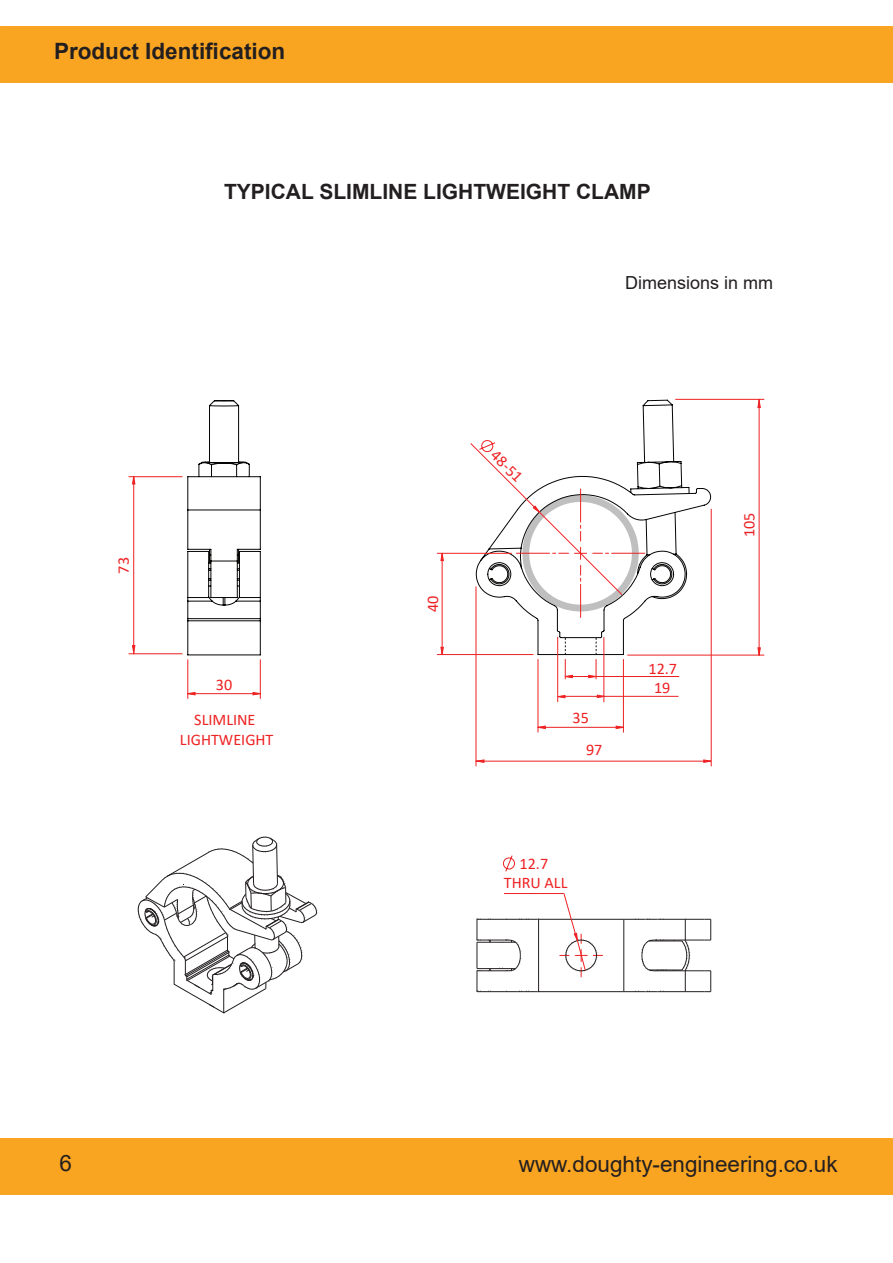
<style>
.page{position:relative;width:893px;height:1263px;background:#fff}
.page>*{position:absolute;margin:0;border:0;box-sizing:border-box;transform-origin:0 0}
.t1{font:22.5px "Arial";color:#231f20}
.t2{font:700 22.5px "Arial";color:#231f20}
.t3{font:700 21px "Arial";color:#231f20}
.t4{font:18px "Arial";color:#231f20}
.t5{font:16.2px/19.4px "Calibri";color:#ee2123;text-align:center}
.t6{font:16.2px "Calibri";color:#ec2326}
</style>
<div class="page">
<div style="left:0;top:1138px;width:893px;height:57px;background:#faa521"></div>
<div style="left:0;top:26px;width:893px;height:56px;background:#faa521"></div>
<svg style="left:187px;top:400px;width:74px;height:256px"></svg>
<hr style="left:187px;top:660px;width:1px;height:38px;background:#ee2123">
<hr style="left:260px;top:660px;width:1px;height:38px;background:#ee2123">
<svg style="left:187px;top:691px;width:74px;height:5px"></svg>
<hr style="left:129px;top:476px;width:53px;height:1px;background:#ee2123">
<hr style="left:129px;top:653px;width:53px;height:1px;background:#ee2123">
<hr style="left:133px;top:477px;width:1px;height:177px;background:#ee2123">
<svg style="left:131px;top:645px;width:5px;height:9px"></svg>
<svg style="left:131px;top:476px;width:5px;height:9px"></svg>
<svg style="left:137px;top:836px;width:180px;height:178px"></svg>
<svg style="left:475px;top:399px;width:236px;height:256px"></svg>
<hr style="left:596px;top:676px;width:83px;height:1px;background:#ee2123">
<hr style="left:437px;top:654px;width:96px;height:1px;background:#ee2123">
<hr style="left:437px;top:553px;width:74px;height:1px;background:#ee2123">
<hr style="left:623px;top:659px;width:1px;height:73px;background:#ee2123">
<hr style="left:538px;top:659px;width:1px;height:73px;background:#ee2123">
<svg style="left:470px;top:440px;width:175px;height:177px"></svg>
<svg style="left:564px;top:637px;width:33px;height:42px"></svg>
<svg style="left:440px;top:552px;width:4px;height:103px"></svg>
<svg style="left:537px;top:725px;width:87px;height:4px"></svg>
<hr style="left:557px;top:637px;width:1px;height:65px;background:#ec2326">
<hr style="left:603px;top:637px;width:1px;height:65px;background:#ec2326">
<hr style="left:564px;top:696px;width:114px;height:1px;background:#ec2326">
<svg style="left:557px;top:694px;width:49px;height:5px"></svg>
<hr style="left:628px;top:655px;width:136px;height:1px;background:#ee2123">
<hr style="left:676px;top:399px;width:88px;height:1px;background:#ee2123">
<hr style="left:759px;top:399px;width:1px;height:256px;background:#ee2123">
<svg style="left:757px;top:399px;width:4px;height:9px"></svg>
<svg style="left:757px;top:647px;width:4px;height:9px"></svg>
<hr style="left:476px;top:587px;width:1px;height:179px;background:#ee2123">
<hr style="left:711px;top:509px;width:1px;height:257px;background:#ee2123">
<hr style="left:476px;top:761px;width:234px;height:1px;background:#ee2123">
<svg style="left:703px;top:759px;width:9px;height:4px"></svg>
<svg style="left:476px;top:759px;width:9px;height:4px"></svg>
<svg style="left:502px;top:855px;width:13px;height:17px"></svg>
<svg style="left:477px;top:893px;width:234px;height:99px"></svg>
<p class="t2" style="left:54px;top:36px;width:233px">Product Identification</p>
<p class="t3" style="left:224px;top:177px;width:428px">TYPICAL SLIMLINE LIGHTWEIGHT CLAMP</p>
<p class="t5" style="left:113px;top:573px;width:18px;rotate:-90deg">73</p>
<p class="t5" style="left:216px;top:674px;width:18px">30</p>
<p class="t5" style="left:180px;top:710px;width:95px">SLIMLINE<br>LIGHTWEIGHT</p>
<p class="t4" style="left:625px;top:270px;width:150px">Dimensions in mm</p>
<p class="t5" style="left:423px;top:612px;width:18px;rotate:-90deg">40</p>
<p class="t5" style="left:501px;top:445px;width:39px;rotate:45deg">48-51</p>
<p class="t5" style="left:572px;top:708px;width:18px">35</p>
<p class="t5" style="left:586px;top:739px;width:18px">97</p>
<p class="t5" style="left:504px;top:853px;width:65px">12.7<br>THRU ALL</p>
<p class="t5" style="left:648px;top:658px;width:30px">12.7</p>
<p class="t6" style="left:654px;top:676px;width:18px">19</p>
<p class="t5" style="left:739px;top:537px;width:26px;rotate:-90deg">105</p>
<p class="t1" style="left:60px;top:1147px;width:14px">6</p>
<p class="t1" style="left:519px;top:1148px;width:320px">www.doughty-engineering.co.uk</p>
</div>
